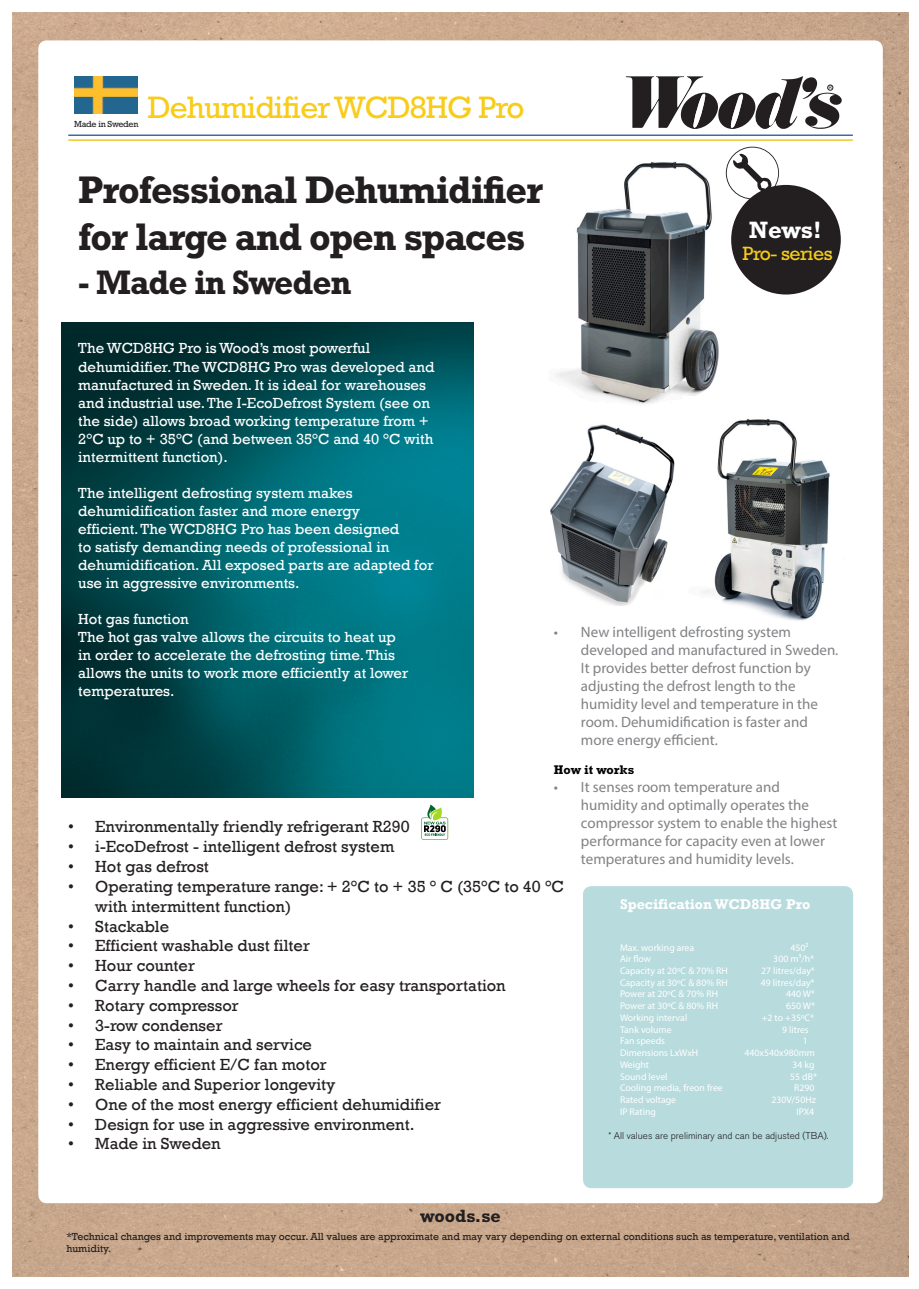
<style>
.page{position:relative;width:919px;height:1289px;background:#fff}
.page>*{position:absolute;margin:0;border:0;box-sizing:border-box;transform-origin:0 0}
.t1{font:700 39px/46.8px "Rockwell Std";letter-spacing:-.03em;color:#231f20}
.t2{font:700 34.5px "Rockwell Std";letter-spacing:-.03em;color:#231f20}
.t3{font:31.5px "Rockwell Std";letter-spacing:-.03em;color:#f8cc18}
.t4{font:700 24px "Rockwell Std";color:#fff}
.t5{font:19.5px "Rockwell Std";letter-spacing:-.03em;color:#f8cc18}
.t6{font:700 18px "Rockwell Std";color:#231f20}
.t7{font:16.5px/19.8px "Rockwell";color:#231f20}
.t8{font:15px/18px "Rockwell";color:#fff}
.t9{font:15px/18px "Myriad Pro";color:#808285}
.t10{font:700 14.4px "Rockwell";color:#fff}
.t11{font:700 12.75px "Rockwell Std";color:#000}
.t12{font:10.5px/12px "Rockwell";color:#231f20}
.t13{font:9.75px "Myriad Pro";color:#fff}
.t14{font:300 9.75px "Akzidenz Grotesk BE";color:#231f20}
.t15{font:8.85px "Rockwell Std";letter-spacing:-.03em;color:#231f20}
.t16{font:4.5px "Arial";color:#231f20}
</style>
<div class="page">
<img style="left:13px;top:13px;width:894px;height:1263px">
<div style="left:38px;top:40px;width:844px;height:1163px;background:#fff;border-radius:9px"></div>
<img style="left:62px;top:323px;width:412px;height:474px">
<hr style="left:68px;top:134px;width:784px;height:2px;background:#3a6ba6">
<hr style="left:68px;top:139px;width:784px;height:2px;background:#efc82f">
<svg style="left:625px;top:76px;width:217px;height:53px"></svg>
<img style="left:74px;top:76px;width:63px;height:38px">
<div style="left:583px;top:886px;width:270px;height:302px;background:#b8dbdd;border-radius:9px"></div>
<svg style="left:421px;top:804px;width:27px;height:35px"></svg>
<img style="left:550px;top:424px;width:125px;height:181px">
<img style="left:556px;top:161px;width:186px;height:243px">
<svg style="left:725px;top:147px;width:54px;height:52px"></svg>
<div style="left:731px;top:185px;width:109px;height:109px;background:#231f20;border-radius:50%"></div>
<img style="left:683px;top:396px;width:147px;height:225px">
<p class="t15" style="left:74px;top:119px;width:66px">Made in Sweden</p>
<p class="t3" style="left:148px;top:89px;width:378px">Dehumidifier WCD8HG Pro</p>
<p class="t1" style="left:78px;top:166px;width:466px">Professional Dehumidifier for large and open spaces</p>
<p class="t2" style="left:78px;top:262px;width:275px">- Made in Sweden</p>
<p class="t16" style="left:828px;top:85px;width:5px">R</p>
<p class="t4" style="left:749px;top:215px;width:74px">News!</p>
<p class="t5" style="left:742px;top:242px;width:92px">Pro- series</p>
<p class="t8" style="left:78px;top:340px;width:358px">The WCD8HG Pro is Wood’s most powerful dehumidifier. The WCD8HG Pro was developed and manufactured in Sweden. It is ideal for warehouses and industrial use. The I-EcoDefrost System (see on the side) allows broad working temperature from + 2°C up to + 35°C (and between 35°C and 40 °C with intermittent function).</p>
<p class="t8" style="left:78px;top:484px;width:357px">The intelligent defrosting system makes dehumidification faster and more energy<br>efficient. The WCD8HG Pro has been designed<br>to satisfy demanding needs of professional in dehumidification. All exposed parts are adapted for use in aggressive environments.</p>
<p class="t8" style="left:78px;top:610px;width:112px">Hot gas function</p>
<p class="t8" style="left:78px;top:628px;width:331px">The hot gas valve allows the circuits to heat up in order to accelerate the defrosting time. This allows the units to work more efficiently at lower temperatures.</p>
<p class="t9" style="left:581px;top:622px;width:259px;text-indent:-27px">• New intelligent defrosting system developed and manufactured in Sweden.<br>It provides better defrost function by adjusting the defrost length to the humidity level and temperature in the room. Dehumidification is faster and more energy efficient.</p>
<p class="t11" style="left:554px;top:762px;width:82px">How it works</p>
<p class="t9" style="left:581px;top:778px;width:258px;text-indent:-27px">• It senses room temperature and humidity and optimally operates the compressor system to enable the highest performance for capacity even at lower temperatures and humidity levels.</p>
<p class="t7" style="left:68px;top:817px;width:343px">• Environmentally friendly refrigerant R290</p>
<p class="t7" style="left:68px;top:837px;width:327px">• i-EcoDefrost - intelligent defrost system</p>
<p class="t7" style="left:68px;top:856px;width:142px">• Hot gas defrost</p>
<p class="t7" style="left:95px;top:876px;width:470px;text-indent:-27px">• Operating temperature range: + 2°C to + 35 ° C (35°C to 40 °C with intermittent function)</p>
<p class="t7" style="left:68px;top:916px;width:102px">• Stackable</p>
<p class="t7" style="left:68px;top:936px;width:243px">• Efficient washable dust filter</p>
<p class="t7" style="left:68px;top:955px;width:128px">• Hour counter</p>
<p class="t7" style="left:68px;top:975px;width:439px">• Carry handle and large wheels for easy transportation</p>
<p class="t7" style="left:68px;top:995px;width:172px">• Rotary compressor</p>
<p class="t7" style="left:68px;top:1015px;width:156px">• 3-row condenser</p>
<p class="t7" style="left:68px;top:1035px;width:245px">• Easy to maintain and service</p>
<p class="t7" style="left:68px;top:1054px;width:260px">• Energy efficient E/C fan motor</p>
<p class="t7" style="left:68px;top:1074px;width:269px">• Reliable and Superior longevity</p>
<p class="t7" style="left:68px;top:1094px;width:374px">• One of the most energy efficient dehumidifier</p>
<p class="t7" style="left:68px;top:1114px;width:348px">• Design for use in aggressive environment.</p>
<p class="t7" style="left:68px;top:1134px;width:154px">• Made in Sweden</p>
<p class="t10" style="left:620px;top:895px;width:192px">Specification WCD8HG Pro</p>
<p class="t13" style="left:620px;top:941px;width:76px">Max. working area</p>
<p class="t13" style="left:790px;top:941px;width:20px">450²</p>
<p class="t13" style="left:620px;top:953px;width:33px">Air flow</p>
<p class="t13" style="left:773px;top:953px;width:42px">300 m³/h*</p>
<p class="t13" style="left:620px;top:964px;width:109px">Capacity at 20ºC &amp; 70% RH</p>
<p class="t13" style="left:761px;top:964px;width:55px">27 litres/day*</p>
<p class="t13" style="left:620px;top:976px;width:109px">Capacity at 30ºC &amp; 80% RH</p>
<p class="t13" style="left:760px;top:976px;width:55px">49 litres/day*</p>
<p class="t13" style="left:620px;top:988px;width:99px">Power at 20ºC &amp; 70% RH</p>
<p class="t13" style="left:786px;top:988px;width:31px">440 W*</p>
<p class="t13" style="left:620px;top:999px;width:99px">Power at 30ºC &amp; 80% RH</p>
<p class="t13" style="left:786px;top:999px;width:31px">650 W*</p>
<p class="t13" style="left:620px;top:1011px;width:69px">Working interval</p>
<p class="t13" style="left:761px;top:1011px;width:54px">+2 to +35ºC*</p>
<p class="t13" style="left:620px;top:1023px;width:53px">Tank volume</p>
<p class="t13" style="left:782px;top:1023px;width:28px">9 litres</p>
<p class="t13" style="left:620px;top:1034px;width:47px">Fan speeds</p>
<p class="t13" style="left:802px;top:1034px;width:7px">1</p>
<p class="t13" style="left:620px;top:1046px;width:80px">Dimensions LxWxH</p>
<p class="t13" style="left:744px;top:1046px;width:72px">440x540x980mm</p>
<p class="t13" style="left:620px;top:1058px;width:31px">Weight</p>
<p class="t13" style="left:792px;top:1058px;width:24px">34 kg</p>
<p class="t13" style="left:620px;top:1070px;width:49px">Sound level</p>
<p class="t13" style="left:790px;top:1070px;width:28px">55 dB*</p>
<p class="t13" style="left:620px;top:1082px;width:104px">Cooling media, freon free</p>
<p class="t13" style="left:794px;top:1082px;width:22px">R290</p>
<p class="t13" style="left:620px;top:1093px;width:58px">Rated voltage</p>
<p class="t13" style="left:771px;top:1093px;width:46px">230V/50Hz</p>
<p class="t13" style="left:620px;top:1105px;width:37px">IP Rating</p>
<p class="t13" style="left:796px;top:1105px;width:19px">IPX4</p>
<p class="t14" style="left:608px;top:1130px;width:221px">* All values are preliminary and can be adjusted (TBA).</p>
<p class="t6" style="left:420px;top:1205px;width:82px">woods.se</p>
<p class="t12" style="left:66px;top:1230px;width:784px">*Technical changes and improvements may occur. All values are approximate and may vary depending on external conditions such as temperature, ventilation and humidity.</p>
</div>
